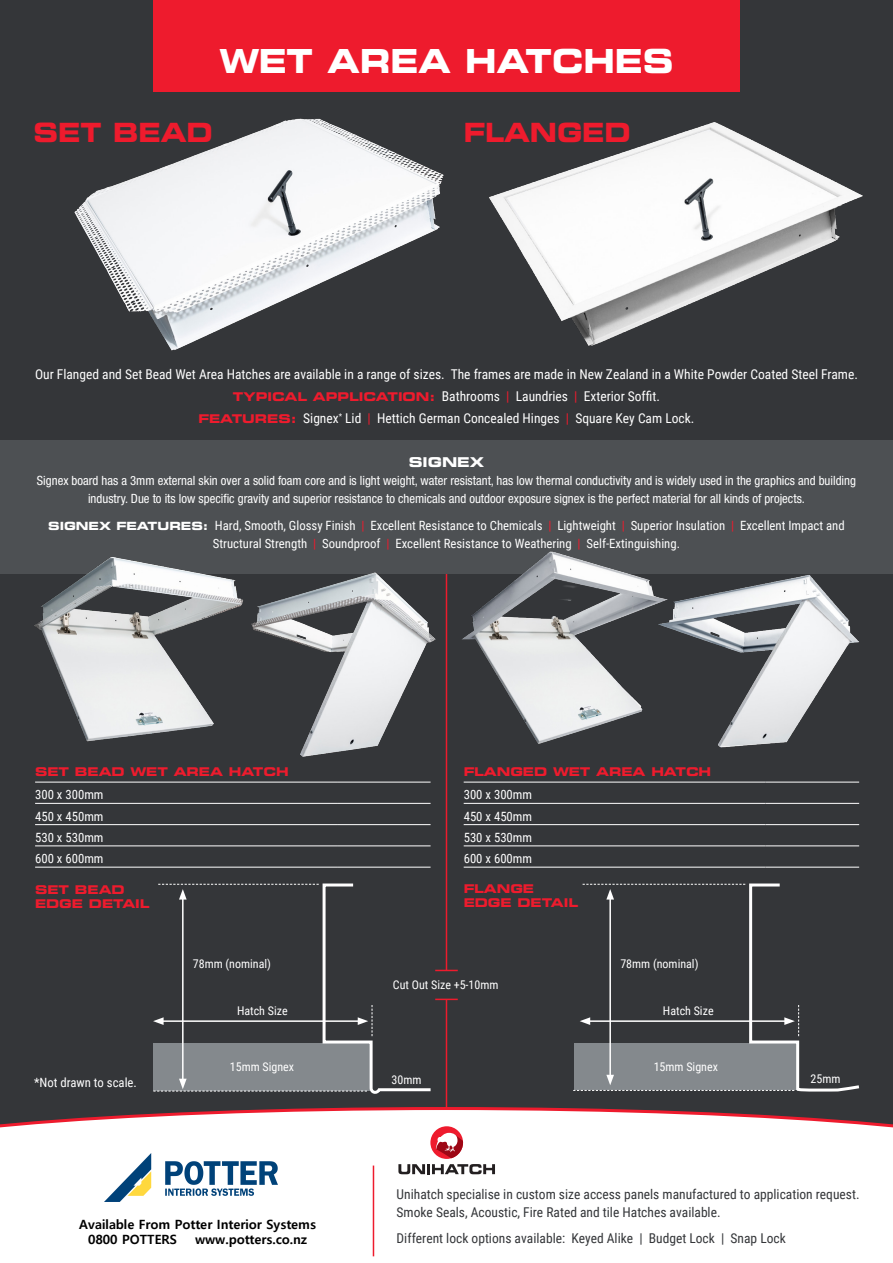
<style>
.page{position:relative;width:893px;height:1263px;background:#fff}
.page>*{position:absolute;margin:0;border:0;box-sizing:border-box;transform-origin:0 0}
.t1{font:700 expanded 33px "Square 721 BT";color:#fff;scale:.91 1}
.t2{font:700 expanded 26.4px "Square 721 BT";color:#ee1b2d;scale:.91 1}
.t3{font:13.5px "Roboto Condensed";color:#fff}
.t4{font:13.5px/18px "Roboto Condensed";color:#343639}
.t5{font:700 expanded 13.5px "Square 721 BT";color:#fff}
.t6{font:12.75px/18px "Roboto Condensed";color:#fff;text-align:center}
.t7{font:condensed 12.75px/18px "Helvetica Neue";color:#fff;text-align:center}
.t8{font:700 12.75px/15.3px "Malgun Gothic";color:#000}
.t9{font:12px "Roboto Condensed";color:#fff}
.t10{font:700 expanded 12px "Square 721 BT";color:#ee1b2d}
.s1{font-family:"Square 721 BT";font-weight:700;font-stretch:expanded;font-size:12px;color:#ee1b2d}
.s2{color:#ee1b2d}
.s3{font-family:"Square 721 BT";font-weight:700;font-stretch:expanded;font-size:11.25px}
</style>
<div class="page">
<div style="left:0;top:0;width:893px;height:1245px;background:#343639"></div>
<hr style="left:446px;top:570px;width:1px;height:539px;background:#ee1b2d">
<div style="left:0;top:441px;width:893px;height:133px;background:#4d5053"></div>
<svg style="left:0;top:1107px;width:893px;height:35px"></svg>
<div style="left:0;top:1142px;width:893px;height:121px;background:#fff"></div>
<div style="left:153px;top:0;width:587px;height:91px;background:#ee1b2d"></div>
<div style="left:430px;top:1126px;width:33px;height:33px;background:#ee1b2d;border-radius:50%"></div>
<svg style="left:398px;top:1133px;width:97px;height:41px"></svg>
<hr style="left:35px;top:782px;width:302px;height:1px;background:#fff">
<hr style="left:337px;top:782px;width:94px;height:1px;background:#fff">
<hr style="left:35px;top:803px;width:302px;height:1px;background:#fff">
<hr style="left:337px;top:803px;width:94px;height:1px;background:#fff">
<hr style="left:35px;top:824px;width:302px;height:1px;background:#fff">
<hr style="left:337px;top:824px;width:94px;height:1px;background:#fff">
<hr style="left:35px;top:845px;width:302px;height:1px;background:#fff">
<hr style="left:337px;top:845px;width:94px;height:1px;background:#fff">
<hr style="left:35px;top:867px;width:302px;height:1px;background:#fff">
<hr style="left:337px;top:867px;width:94px;height:1px;background:#fff">
<hr style="left:464px;top:782px;width:302px;height:1px;background:#fff">
<hr style="left:766px;top:782px;width:93px;height:1px;background:#fff">
<hr style="left:464px;top:803px;width:302px;height:1px;background:#fff">
<hr style="left:766px;top:803px;width:93px;height:1px;background:#fff">
<hr style="left:464px;top:824px;width:302px;height:1px;background:#fff">
<hr style="left:766px;top:824px;width:93px;height:1px;background:#fff">
<hr style="left:464px;top:845px;width:302px;height:1px;background:#fff">
<hr style="left:766px;top:845px;width:93px;height:1px;background:#fff">
<hr style="left:464px;top:867px;width:302px;height:1px;background:#fff">
<hr style="left:766px;top:867px;width:93px;height:1px;background:#fff">
<hr style="left:373px;top:1165px;width:1px;height:91px;background:#ee1b2d">
<svg style="left:573px;top:883px;width:286px;height:209px"></svg>
<img style="left:489px;top:122px;width:374px;height:224px">
<img style="left:74px;top:118px;width:370px;height:233px">
<img style="left:462px;top:551px;width:181px;height:193px">
<img style="left:34px;top:557px;width:202px;height:185px">
<img style="left:643px;top:575px;width:216px;height:173px">
<img style="left:236px;top:572px;width:212px;height:200px">
<svg style="left:153px;top:882px;width:305px;height:212px"></svg>
<img style="left:105px;top:1154px;width:173px;height:47px">
<p class="t1" style="left:219px;top:41px;width:501px">WET AREA HATCHES</p>
<p class="t2" style="left:34px;top:116px;width:198px">SET BEAD</p>
<p class="t2" style="left:464px;top:116px;width:185px">FLANGED</p>
<p class="t3" style="left:35px;top:364px;width:824px">Our Flanged and Set Bead Wet Area Hatches are available in a range of sizes. The frames are made in New Zealand in a White Powder Coated Steel Frame.</p>
<p class="t3" style="left:233px;top:387px;width:429px"><span class="s1">TYPICAL APPLICATION:</span> Bathrooms <span class="s2">|</span> Laundries <span class="s2">|</span> Exterior Soffit.</p>
<p class="t3" style="left:199px;top:409px;width:497px"><span class="s1">FEATURES:</span> Signex<sup>*</sup> Lid <span class="s2">|</span> Hettich German Concealed Hinges <span class="s2">|</span> Square Key Cam Lock.</p>
<p class="t5" style="left:409px;top:454px;width:77px">SIGNEX</p>
<p class="t7" style="left:37px;top:472px;width:821px">Signex board has a 3mm external skin over a solid foam core and is light weight, water resistant, has low thermal conductivity and is widely used in the graphics and building industry. Due to its low specific gravity and superior resistance to chemicals and outdoor exposure signex is the perfect material for all kinds of projects.</p>
<p class="t6" style="left:48px;top:516px;width:798px"><span class="s3">SIGNEX FEATURES:</span> Hard, Smooth, Glossy Finish <span class="s2">|</span> Excellent Resistance to Chemicals <span class="s2">|</span> Lightweight <span class="s2">|</span> Superior Insulation <span class="s2">|</span> Excellent Impact and<br>Structural Strength <span class="s2">|</span> Soundproof <span class="s2">|</span> Excellent Resistance to Weathering <span class="s2">|</span> Self-Extinguishing.</p>
<p class="t10" style="left:35px;top:764px;width:255px">SET BEAD WET AREA HATCH</p>
<p class="t6" style="left:35px;top:785px;width:70px">300 x 300mm</p>
<p class="t6" style="left:35px;top:807px;width:70px">450 x 450mm</p>
<p class="t6" style="left:35px;top:828px;width:70px">530 x 530mm</p>
<p class="t6" style="left:35px;top:849px;width:70px">600 x 600mm</p>
<p class="t10" style="left:35px;top:882px;width:91px">SET BEAD</p>
<p class="t10" style="left:35px;top:896px;width:116px">EDGE DETAIL</p>
<p class="t9" style="left:193px;top:955px;width:80px">78mm (nominal)</p>
<p class="t10" style="left:464px;top:764px;width:249px">FLANGED WET AREA HATCH</p>
<p class="t6" style="left:464px;top:785px;width:70px">300 x 300mm</p>
<p class="t6" style="left:464px;top:807px;width:70px">450 x 450mm</p>
<p class="t6" style="left:464px;top:828px;width:70px">530 x 530mm</p>
<p class="t6" style="left:464px;top:849px;width:70px">600 x 600mm</p>
<p class="t10" style="left:464px;top:881px;width:72px">FLANGE</p>
<p class="t10" style="left:464px;top:896px;width:116px">EDGE DETAIL</p>
<p class="t9" style="left:393px;top:976px;width:107px">Cut Out Size +5-10mm</p>
<p class="t9" style="left:620px;top:955px;width:80px">78mm (nominal)</p>
<p class="t6" style="left:34px;top:1073px;width:104px">*Not drawn to scale.</p>
<p class="t9" style="left:237px;top:1002px;width:52px">Hatch Size</p>
<p class="t9" style="left:663px;top:1002px;width:52px">Hatch Size</p>
<p class="t9" style="left:230px;top:1059px;width:66px">15mm Signex</p>
<p class="t9" style="left:392px;top:1071px;width:31px">30mm</p>
<p class="t9" style="left:654px;top:1059px;width:66px">15mm Signex</p>
<p class="t9" style="left:810px;top:1070px;width:31px">25mm</p>
<p class="t8" style="left:88px;top:1216px;width:229px;text-indent:-9px">Available From Potter Interior Systems<br>0800 POTTERS</p>
<p class="t8" style="left:195px;top:1232px;width:114px">www.potters.co.nz</p>
<p class="t4" style="left:397px;top:1184px;width:464px">Unihatch specialise in custom size access panels manufactured to application request.<br>Smoke Seals, Acoustic, Fire Rated and tile Hatches available.</p>
<p class="t4" style="left:397px;top:1229px;width:391px">Different lock options available: Keyed Alike | Budget Lock | Snap Lock</p>
</div>
